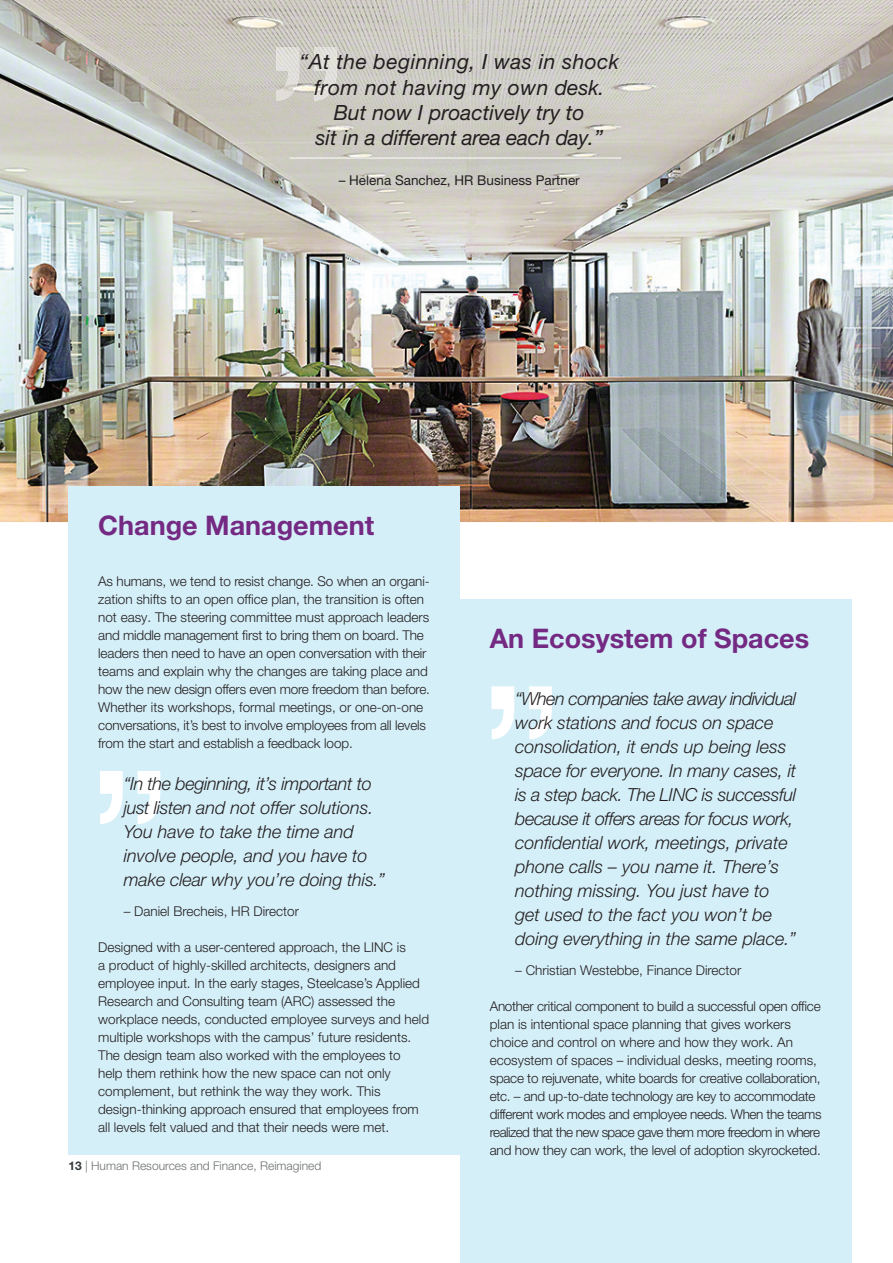
<style>
.page{position:relative;width:893px;height:1263px;background:#fff}
.page>*{position:absolute;margin:0;border:0;box-sizing:border-box;transform-origin:0 0}
.t1{font:700 27px "Helvetica Neue LT Pro";color:#742983}
.t2{font:italic 21px/25.5px "Helvetica Neue LT Pro";color:#231f20;text-align:center}
.t3{font:italic 300 18px/24px "Helvetica Neue LT Pro";letter-spacing:-.005em;color:#231f20}
.t4{font:300 13.5px/18px "Helvetica Neue LT Pro";color:#231f20}
.t5{font:300 13.5px/18px "Helvetica Neue LT Pro";letter-spacing:-.02em;color:#231f20}
.t6{font:13.5px "Helvetica Neue LT Pro";color:#231f20}
.t7{font:300 12px "Helvetica Neue LT Pro";color:#6c7070}
.s1{font-weight:700;color:#33393c}
</style>
<div class="page">
<div style="left:460px;top:599px;width:391px;height:664px;background:#d5eff8"></div>
<img style="left:0;top:0;width:893px;height:522px">
<hr style="left:289px;top:158px;width:332px;height:1px;background:#fff">
<div style="left:68px;top:486px;width:392px;height:669px;background:#d5eff8"></div>
<svg style="left:100px;top:771px;width:60px;height:53px"></svg>
<svg style="left:491px;top:686px;width:61px;height:53px"></svg>
<img style="left:276px;top:48px;width:61px;height:53px">
<h2 class="t2" style="left:299px;top:48px;width:321px">“At the beginning, I was in shock from not having my own desk.<br>But now I proactively try to<br>sit in a different area each day.”</h2>
<p class="t6" style="left:339px;top:171px;width:243px">– Helena Sanchez, HR Business Partner</p>
<h1 class="t1" style="left:98px;top:508px;width:277px">Change Management</h1>
<p class="t4" style="left:98px;top:572px;width:333px">As humans, we tend to resist change. So when an organi&shy;zation shifts to an open office plan, the transition is often not easy. The steering committee must approach leaders and middle management first to bring them on board. The leaders then need to have an open conversation with their teams and explain why the changes are taking place and how the new design offers even more freedom than before.<br>Whether its workshops, formal meetings, or one-on-one conversations, it’s best to involve employees from all levels from the start and establish a feedback loop.</p>
<h3 class="t3" style="left:124px;top:771px;width:263px">“In the beginning, it’s important to just listen and not offer solutions.<br>You have to take the time and involve people, and you have to make clear why you’re doing this.”</h3>
<p class="t4" style="left:124px;top:902px;width:177px">– Daniel Brecheis, HR Director</p>
<p class="t4" style="left:98px;top:938px;width:332px">Designed with a user-centered approach, the LINC is<br>a product of highly-skilled architects, designers and employee input. In the early stages, Steelcase’s Applied Research and Consulting team (ARC) assessed the workplace needs, conducted employee surveys and held multiple workshops with the campus’ future residents.<br>The design team also worked with the employees to<br>help them rethink how the new space can not only complement, but rethink the way they work. This design-thinking approach ensured that employees from all levels felt valued and that their needs were met.</p>
<p class="t7" style="left:68px;top:1158px;width:254px"><span class="s1">13</span> | Human Resources and Finance, Reimagined</p>
<h1 class="t1" style="left:490px;top:621px;width:321px">An Ecosystem of Spaces</h1>
<p class="t3" style="left:515px;top:686px;width:282px">“When companies take away individual work stations and focus on space consolidation, it ends up being less space for everyone. In many cases, it is a step back. The LINC is successful because it offers areas for focus work, confidential work, meetings, private phone calls – you name it. There’s nothing missing. You just have to get used to the fact you won’t be doing everything in the same place.”</p>
<p class="t4" style="left:515px;top:961px;width:228px">– Christian Westebbe, Finance Director</p>
<p class="t5" style="left:490px;top:997px;width:333px">Another critical component to build a successful open office plan is intentional space planning that gives workers choice and control on where and how they work. An ecosystem of spaces – individual desks, meeting rooms, space to rejuvenate, white boards for creative collaboration, etc. – and up-to-date technology are key to accommodate different work modes and employee needs. When the teams realized that the new space gave them more freedom in where and how they can work, the level of adoption skyrocketed.</p>
</div>
